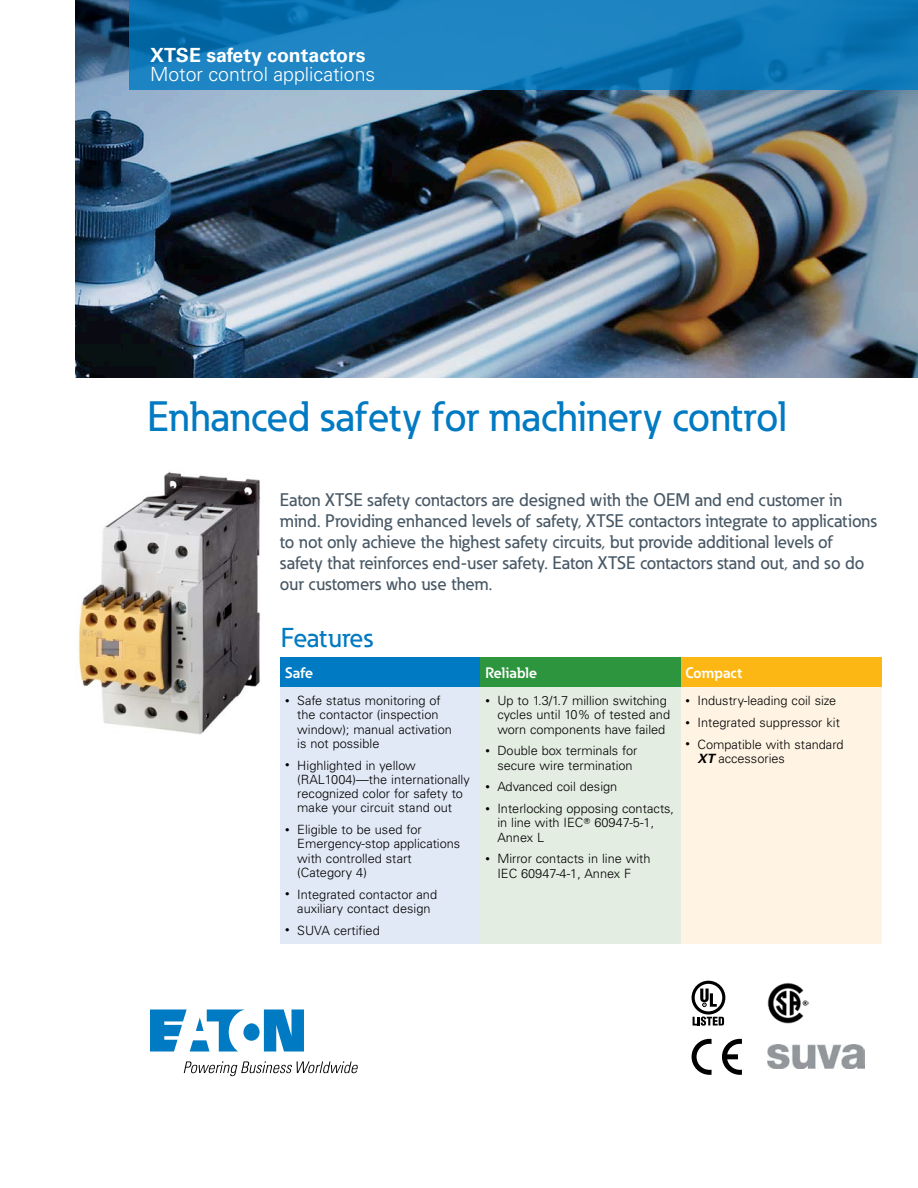
<style>
.page{position:relative;width:918px;height:1188px;background:#fff}
.page>*{position:absolute;margin:0;border:0;box-sizing:border-box;transform-origin:0 0}
.t1{font:500 42px "Eaton";letter-spacing:-.005em;color:#007ac2}
.t2{font:500 27px "Eaton";color:#007ac2}
.t3{font:300 19.5px "Univers LT Std";color:#fff}
.t4{font:700 19.5px "Univers LT Std";color:#fff}
.t5{font:500 18px/21px "Eaton";color:#485865}
.t6{font:700 15px "Eaton";color:#fff}
.t7{font:300 12.75px/14.2px "Univers LT Std";color:#000}
.s1{font-size:9px}
.s2{font-weight:700;font-style:italic}
.s3{font-family:"Universal Newswith Comm Pi";font-weight:400}
</style>
<div class="page">
<img style="left:76px;top:0;width:842px;height:378px">
<img style="left:78px;top:471px;width:182px;height:264px">
<svg style="left:692px;top:1039px;width:20px;height:36px"></svg>
<svg style="left:722px;top:1039px;width:20px;height:36px"></svg>
<img style="left:768px;top:983px;width:40px;height:40px">
<img style="left:768px;top:1045px;width:96px;height:24px">
<svg style="left:692px;top:981px;width:33px;height:45px"></svg>
<div style="left:281px;top:657px;width:200px;height:30px;background:#007ac2"></div>
<div style="left:481px;top:657px;width:200px;height:30px;background:#2d953d"></div>
<div style="left:681px;top:657px;width:200px;height:30px;background:#fcb714"></div>
<div style="left:281px;top:687px;width:200px;height:257px;background:#e1e9f6"></div>
<div style="left:481px;top:687px;width:200px;height:257px;background:#e3ede1"></div>
<div style="left:681px;top:687px;width:200px;height:257px;background:#fff4e4"></div>
<svg style="left:129px;top:0;width:789px;height:90px;background:#147bba"></svg>
<svg style="left:150px;top:1010px;width:154px;height:42px"></svg>
<svg style="left:184px;top:1061px;width:174px;height:15px"></svg>
<h3 class="t4" style="left:150px;top:43px;width:217px">XTSE safety contactors</h3>
<h3 class="t3" style="left:150px;top:62px;width:227px">Motor control applications</h3>
<h1 class="t1" style="left:147px;top:391px;width:641px">Enhanced safety for machinery control</h1>
<p class="t5" style="left:280px;top:489px;width:598px">Eaton XTSE safety contactors are designed with the OEM and end customer in mind. Providing enhanced levels of safety, XTSE contactors integrate to applications to not only achieve the highest safety circuits, but provide additional levels of safety that reinforces end-user safety. Eaton XTSE contactors stand out, and so do our customers who use them.</p>
<h2 class="t2" style="left:281px;top:621px;width:94px">Features</h2>
<p class="t6" style="left:285px;top:663px;width:29px">Safe</p>
<p class="t6" style="left:485px;top:663px;width:53px">Reliable</p>
<p class="t6" style="left:686px;top:663px;width:58px">Compact</p>
<p class="t7" style="left:297px;top:693px;width:156px;text-indent:-12px"><span class="s1">•</span> Safe status monitoring of the contactor (inspection window); manual activation is not possible</p>
<p class="t7" style="left:297px;top:758px;width:174px;text-indent:-12px"><span class="s1">•</span> Highlighted in yellow (RAL1004)—the internationally recognized color for safety to make your circuit stand out</p>
<p class="t7" style="left:297px;top:822px;width:165px;text-indent:-12px"><span class="s1">•</span> Eligible to be used for<br>Emergency-stop applications with controlled start (Category 4)</p>
<p class="t7" style="left:285px;top:887px;width:153px;text-align:center"><span class="s1">•</span> Integrated contactor and auxiliary contact design</p>
<p class="t7" style="left:285px;top:923px;width:96px"><span class="s1">•</span> SUVA certified</p>
<p class="t7" style="left:686px;top:693px;width:152px"><span class="s1">•</span> Industry-leading coil size</p>
<p class="t7" style="left:686px;top:715px;width:156px"><span class="s1">•</span> Integrated suppressor kit</p>
<p class="t7" style="left:698px;top:737px;width:148px;text-indent:-12px"><span class="s1">•</span> Compatible with standard<br><span class="s2">XT</span> accessories</p>
<p class="t7" style="left:497px;top:693px;width:174px;text-indent:-12px"><span class="s1">•</span> Up to 1.3/1.7 million switching cycles until 10% of tested and worn components have failed</p>
<p class="t7" style="left:485px;top:744px;width:154px;text-align:center"><span class="s1">•</span> Double box terminals for secure wire termination</p>
<p class="t7" style="left:485px;top:780px;width:133px"><span class="s1">•</span> Advanced coil design</p>
<p class="t7" style="left:497px;top:801px;width:178px;text-indent:-12px"><span class="s1">•</span> Interlocking opposing contacts, in line with IEC<span class="s3">T</span> 60947-5-1,<br>Annex L</p>
<p class="t7" style="left:485px;top:852px;width:167px;text-align:center"><span class="s1">•</span> Mirror contacts in line with<br>IEC 60947-4-1, Annex F</p>
</div>
